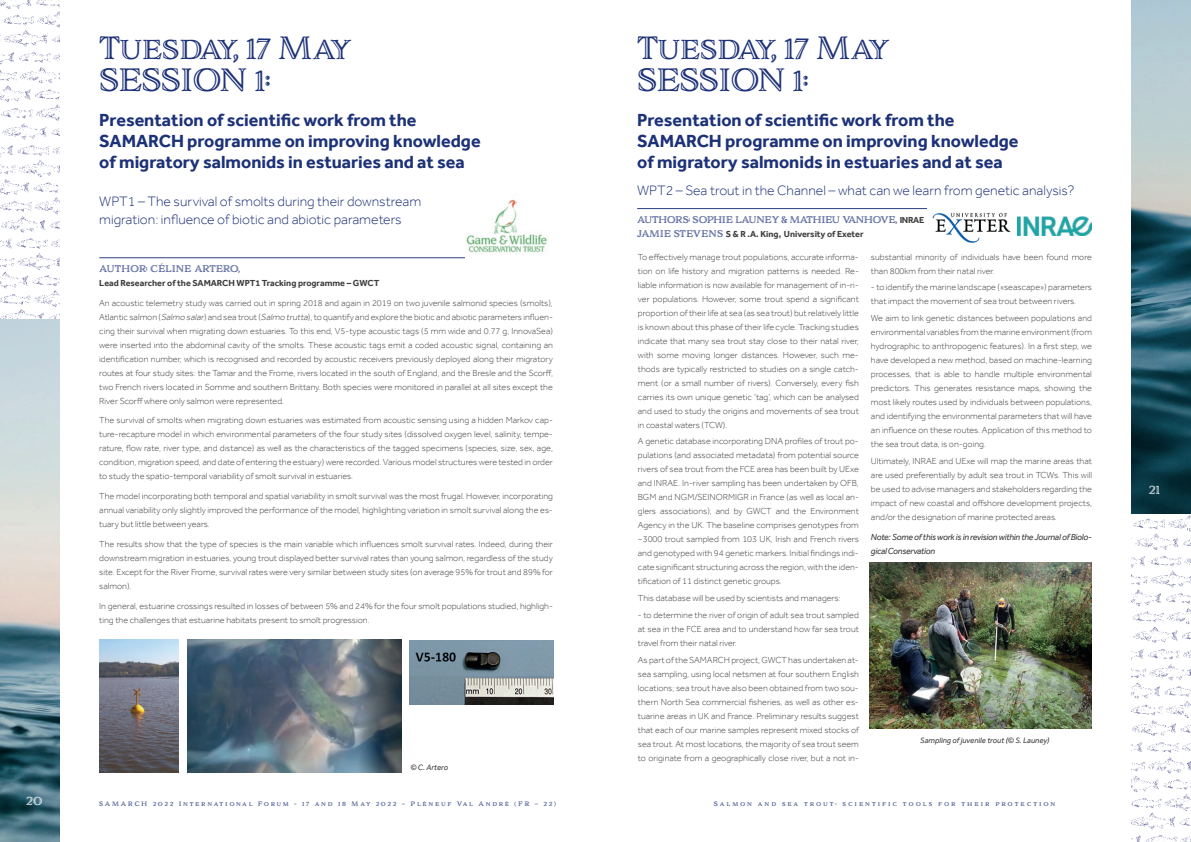
<style>
.page{position:relative;width:1191px;height:842px;background:#fff}
.page>*{position:absolute;margin:0;border:0;box-sizing:border-box;transform-origin:0 0}
.t1{font:30px/32.5px "Adorn S Engraved";letter-spacing:-.04em;color:#1c3177}
.t2{font:700 18px/21px "Effra";color:#1c3177}
.t3{font:300 14px/18px "Effra";color:#1c3177}
.t4{font:12px "Adorn S Engraved";color:#fff}
.t5{font:300 9px/14px "Effra";color:#3e3e3f;text-align:justify}
.t6{font:700 9px "Effra";color:#3e3e3f}
.t7{font:italic 9px/14px "Effra";letter-spacing:-.03em;color:#3e3e3f}
.t8{font:9px "Adorn S Engraved";letter-spacing:-.03em;color:#2b3f80}
.t9{font:italic 8px "Effra";color:#3e3e3f}
.t10{font:6px "Adorn S Engraved";letter-spacing:.28em;color:#1c3177}
.t11{font:6px "Adorn S Engraved";letter-spacing:.325em;color:#1c3177}
.s1{font-style:italic}
.s2{font-family:"Effra";font-weight:700;color:#3e3e3f}
.s3{font-family:"Adorn S Engraved";font-weight:400;color:#2b3f80}
</style>
<div class="page">
<img style="left:0;top:0;width:60px;height:842px">
<img style="left:1131px;top:0;width:60px;height:842px">
<hr style="left:637px;top:208px;width:453px;height:1px;background:#2b3f80">
<hr style="left:99px;top:258px;width:454px;height:1px;background:#2b3f80">
<img style="left:465px;top:199px;width:88px;height:60px">
<div style="left:927px;top:208px;width:85px;height:34px;background:#fff"></div>
<img style="left:932px;top:212px;width:79px;height:30px">
<div style="left:1012px;top:202px;width:80px;height:34px;background:#fff"></div>
<img style="left:1017px;top:216px;width:75px;height:20px">
<img style="left:99px;top:639px;width:79px;height:133px">
<img style="left:187px;top:639px;width:215px;height:133px">
<img style="left:410px;top:641px;width:143px;height:63px">
<img style="left:870px;top:562px;width:221px;height:166px">
<h1 class="t1" style="left:99px;top:32px;width:254px">Tuesday, 17 May<br>SESSION 1:</h1>
<h2 class="t2" style="left:99px;top:109px;width:383px">Presentation of scientific work from the<br>SAMARCH programme on improving knowledge of migratory salmonids in estuaries and at sea</h2>
<h3 class="t3" style="left:99px;top:192px;width:323px">WPT1 – The survival of smolts during their downstream migration: influence of biotic and abiotic parameters</h3>
<p class="t8" style="left:99px;top:263px;width:142px">AUTHOR: CÉLINE ARTERO,</p>
<p class="t6" style="left:99px;top:278px;width:281px">Lead Researcher of the SAMARCH WPT1 Tracking programme – GWCT</p>
<p class="t5" style="left:99px;top:296px;width:455px">An acoustic telemetry study was carried out in spring 2018 and again in 2019 on two juvenile salmonid species (smolts), Atlantic salmon (<span class="s1">Salmosalar</span>) and sea trout (<span class="s1">Salmotrutta</span>), to quantify and explore the biotic and abiotic parameters influen&shy;cing their survival when migrating down estuaries. To this end, V5-type acoustic tags (5 mm wide and 0.77 g, InnovaSea) were inserted into the abdominal cavity of the smolts. These acoustic tags emit a coded acoustic signal, containing an identification number, which is recognised and recorded by acoustic receivers previously deployed along their migratory routes at four study sites: the Tamar and the Frome, rivers located in the south of England, and the Bresle and the Scorff, two French rivers located in Somme and southern Brittany. Both species were monitored in parallel at all sites except the River Scorff where only salmon were represented.</p>
<p class="t5" style="left:99px;top:413px;width:455px">The survival of smolts when migrating down estuaries was estimated from acoustic sensing using a hidden Markov cap&shy;ture-recapture model in which environmental parameters of the four study sites (dissolved oxygen level, salinity, tempe&shy;rature, flow rate, river type, and distance) as well as the characteristics of the tagged specimens (species, size, sex, age, condition, migration speed, and date of entering the estuary) were recorded. Various model structures were tested in order to study the spatio-temporal variability of smolt survival in estuaries.</p>
<p class="t5" style="left:99px;top:489px;width:455px">The model incorporating both temporal and spatial variability in smolt survival was the most frugal. However, incorporating annual variability only slightly improved the performance of the model, highlighting variation in smolt survival along the es&shy;tuary but little between years.</p>
<p class="t5" style="left:99px;top:537px;width:455px">The results show that the type of species is the main variable which influences smolt survival rates. Indeed, during their downstream migration in estuaries, young trout displayed better survival rates than young salmon, regardless of the study site. Except for the River Frome, survival rates were very similar between study sites (on average 95% for trout and 89% for salmon).</p>
<p class="t5" style="left:99px;top:598px;width:455px">In general, estuarine crossings resulted in losses of between 5% and 24% for the four smolt populations studied, highligh&shy;ting the challenges that estuarine habitats present to smolt progression.</p>
<p class="t9" style="left:410px;top:763px;width:39px">© C. Artero</p>
<h1 class="t1" style="left:637px;top:32px;width:254px">Tuesday, 17 May<br>SESSION 1:</h1>
<h2 class="t2" style="left:637px;top:109px;width:383px">Presentation of scientific work from the<br>SAMARCH programme on improving knowledge of migratory salmonids in estuaries and at sea</h2>
<h3 class="t3" style="left:637px;top:181px;width:439px">WPT2 – Sea trout in the Channel – what can we learn from genetic analysis?</h3>
<p class="t8" style="left:637px;top:213px;width:289px">AUTHORS: SOPHIE LAUNEY &amp; MATHIEU VANHOVE, <span class="s2">INRAE</span></p>
<p class="t6" style="left:637px;top:228px;width:228px"><span class="s3">JAMIE STEVENS</span> S &amp; R .A. King, University of Exeter</p>
<p class="t5" style="left:638px;top:249px;width:222px">To effectively manage trout populations, accurate informa&shy;tion on life history and migration patterns is needed. Re&shy;liable information is now available for management of in-ri&shy;ver populations. However, some trout spend a significant proportion of their life at sea (as sea trout) but relatively little is known about this phase of their life cycle. Tracking studies indicate that many sea trout stay close to their natal river, with some moving longer distances. However, such me&shy;thods are typically restricted to studies on a single catch&shy;ment (or a small number of rivers). Conversely, every fish carries its own unique genetic ‘tag’, which can be analysed and used to study the origins and movements of sea trout in coastal waters (TCW).</p>
<p class="t5" style="left:638px;top:434px;width:222px">A genetic database incorporating DNA profiles of trout po&shy;pulations (and associated metadata) from potential source rivers of sea trout from the FCE area has been built by UExe and INRAE. In-river sampling has been undertaken by OFB, BGM and NGM/SEINORMIGR in France (as well as local an&shy;glers associations), and by GWCT and the Environment Agency in the UK. The baseline comprises genotypes from ~3000 trout sampled from 103 UK, Irish and French rivers and genotyped with 94 genetic markers. Initial findings indi&shy;cate significant structuring across the region, with the iden&shy;tification of 11 distinct genetic groups.</p>
<p class="t5" style="left:638px;top:591px;width:204px">This database will be used by scientists and managers:</p>
<p class="t5" style="left:638px;top:608px;width:222px">- to determine the river of origin of adult sea trout sampled at sea in the FCE area and to understand how far sea trout travel from their natal river.</p>
<p class="t5" style="left:638px;top:653px;width:222px">As part of the SAMARCH project, GWCT has undertaken at&shy;sea sampling, using local netsmen at four southern English locations; sea trout have also been obtained from two sou&shy;thern North Sea commercial fisheries, as well as other es&shy;tuarine areas in UK and France. Preliminary results suggest that each of our marine samples represent mixed stocks of sea trout. At most locations, the majority of sea trout seem to originate from a geographically close river, but a not in-</p>
<p class="t5" style="left:871px;top:250px;width:222px">substantial minority of individuals have been found more than 800km from their natal river.</p>
<p class="t5" style="left:871px;top:280px;width:222px">- to identify the marine landscape («seascape») parameters that impact the movement of sea trout between rivers.</p>
<p class="t5" style="left:871px;top:311px;width:222px">We aim to link genetic distances between populations and environmental variables from the marine environment (from hydrographic to anthropogenic features). In a first step, we have developed a new method, based on machine-learning processes, that is able to handle multiple environmental predictors. This generates resistance maps, showing the most likely routes used by individuals between populations, and identifying the environmental parameters that will have an influence on these routes. Application of this method to the sea trout data, is on-going.</p>
<p class="t5" style="left:871px;top:454px;width:222px">Ultimately, INRAE and UExe will map the marine areas that are used preferentially by adult sea trout in TCWs. This will be used to advise managers and stakeholders regarding the impact of new coastal and offshore development projects, and/or the designation of marine protected areas.</p>
<p class="t7" style="left:871px;top:530px;width:222px">Note: Some of this work is in revision within the Journal of Biolo&shy;gical Conservation</p>
<p class="t9" style="left:920px;top:735px;width:131px">Sampling of juvenile trout (© S. Launey)</p>
<h3 class="t4" style="left:26px;top:793px;width:18px">20</h3>
<p class="t10" style="left:99px;top:800px;width:458px">SAMARCH 2022 International Forum - 17 and 18 May 2022 – Pléneuf Val André (FR – 22)</p>
<p class="t11" style="left:714px;top:800px;width:343px">Salmon and sea trout: scientific tools for their protection</p>
<h3 class="t4" style="left:1148px;top:482px;width:13px">21</h3>
</div>
